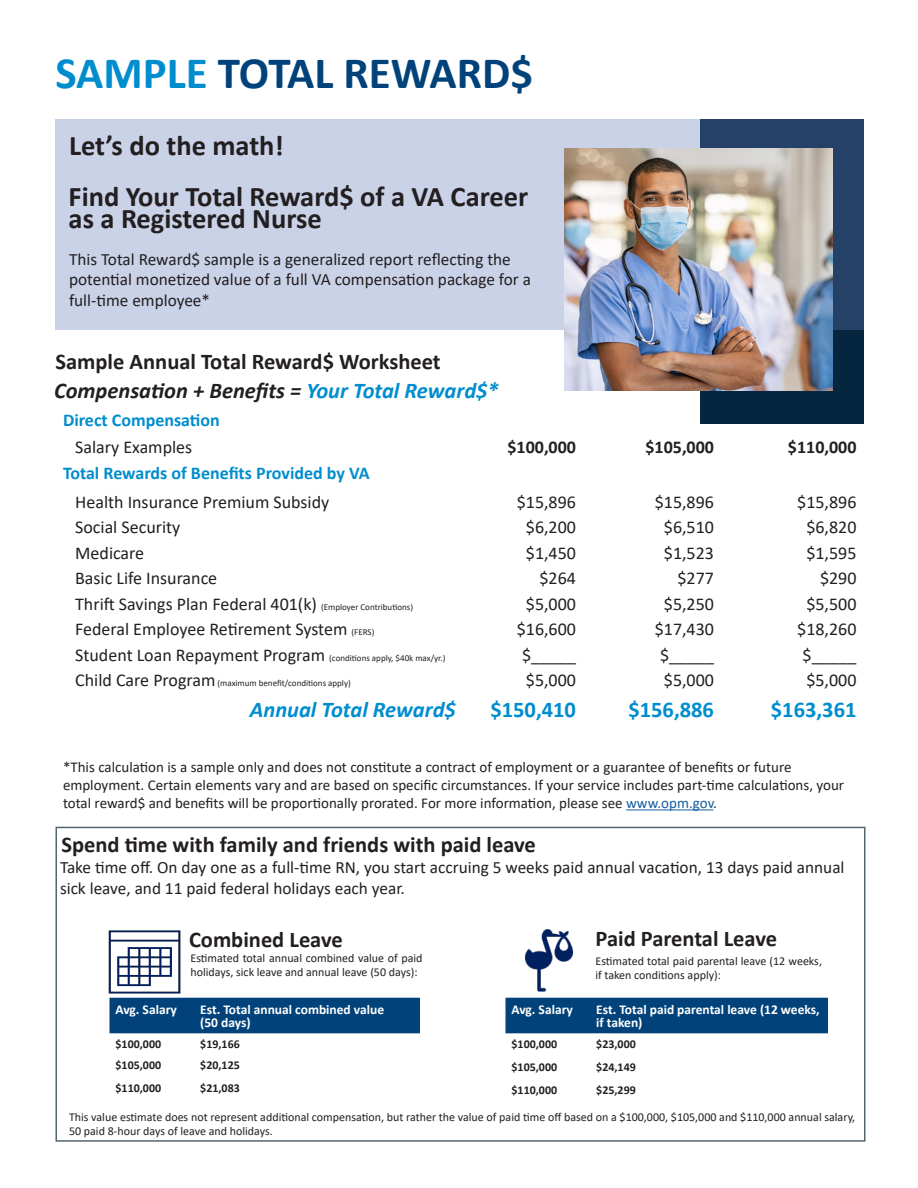
<style>
.page{position:relative;width:918px;height:1188px;background:#fff}
.page>*{position:absolute;margin:0;border:0;box-sizing:border-box;transform-origin:0 0}
.t1{font:700 45px "Calibri";color:#004279}
.t2{font:700 28.5px/50.7px "Calibri";color:#231f20}
.t3{font:700 22.5px "Calibri";color:#231f20}
.t4{font:italic 700 22.5px "Calibri";color:#231f20}
.t5{font:700 22.5px "Calibri";color:#008dce}
.t6{font:italic 700 22.5px "Calibri";color:#008dce}
.t7{font:18px "Calibri";color:#231f20}
.t8{font:700 18px "Calibri";color:#008dce}
.t9{font:700 18px "Calibri";color:#231f20}
.t10{font:17.25px/20.7px "Calibri";color:#231f20}
.t11{font:15px/18px "Calibri";color:#231f20}
.t12{font:700 13.5px/13.5px "Calibri";color:#fff}
.t13{font:12px/14.4px "Calibri";color:#231f20}
.t14{font:700 12px "Calibri";color:#231f20}
.t15{font:9px "Calibri";color:#231f20}
.s1{color:#008dce}
.s2{font-size:9px}
.s3{font-size:18px}
.s4{color:#175d9e}
</style>
<div class="page">
<img style="left:524px;top:929px;width:50px;height:63px">
<img style="left:108px;top:930px;width:81px;height:68px">
<div style="left:56px;top:827px;width:810px;height:315px;border:2px solid #53656e"></div>
<hr style="left:626px;top:809px;width:87px;height:1px;background:#175d9e">
<div style="left:700px;top:119px;width:164px;height:305px;background:#06253e"></div>
<svg style="left:56px;top:119px;width:808px;height:211px;background:#bac4db"></svg>
<img style="left:564px;top:148px;width:268px;height:242px">
<div style="left:110px;top:998px;width:310px;height:35px;background:#004279"></div>
<div style="left:506px;top:998px;width:322px;height:35px;background:#004279"></div>
<h1 class="t1" style="left:56px;top:41px;width:479px"><span class="s1">SAMPLE</span> TOTAL REWARD$</h1>
<h2 class="t2" style="left:69px;top:120px;width:461px">Let’s do the math!<br>Find Your Total Reward$ of a VA Career</h2>
<h2 class="t2" style="left:69px;top:193px;width:255px">as a Registered Nurse</h2>
<p class="t10" style="left:69px;top:248px;width:464px">This Total Reward$ sample is a generalized report reflecting the potential monetized value of a full VA compensation package for a full-time employee*</p>
<p class="t3" style="left:56px;top:346px;width:387px">Sample Annual Total Reward$ Worksheet</p>
<p class="t4" style="left:54px;top:374px;width:446px">Compensation + Benefits = <span class="s1">Your Total Reward$*</span></p>
<p class="t8" style="left:63px;top:408px;width:158px">Direct Compensation</p>
<p class="t7" style="left:75px;top:435px;width:119px">Salary Examples</p>
<p class="t9" style="left:507px;top:434px;width:70px">$100,000</p>
<p class="t9" style="left:645px;top:434px;width:70px">$105,000</p>
<p class="t9" style="left:788px;top:434px;width:70px">$110,000</p>
<p class="t8" style="left:63px;top:460px;width:308px">Total Rewards of Benefits Provided by VA</p>
<p class="t7" style="left:75px;top:489px;width:256px">Health Insurance Premium Subsidy</p>
<p class="t7" style="left:517px;top:489px;width:61px">$15,896</p>
<p class="t7" style="left:655px;top:489px;width:61px">$15,896</p>
<p class="t7" style="left:797px;top:489px;width:61px">$15,896</p>
<p class="t7" style="left:75px;top:515px;width:107px">Social Security</p>
<p class="t7" style="left:526px;top:515px;width:52px">$6,200</p>
<p class="t7" style="left:664px;top:515px;width:52px">$6,510</p>
<p class="t7" style="left:806px;top:515px;width:52px">$6,820</p>
<p class="t7" style="left:75px;top:540px;width:71px">Medicare</p>
<p class="t7" style="left:526px;top:540px;width:52px">$1,450</p>
<p class="t7" style="left:664px;top:540px;width:52px">$1,523</p>
<p class="t7" style="left:806px;top:540px;width:52px">$1,595</p>
<p class="t7" style="left:75px;top:566px;width:144px">Basic Life Insurance</p>
<p class="t7" style="left:540px;top:566px;width:38px">$264</p>
<p class="t7" style="left:678px;top:566px;width:38px">$277</p>
<p class="t7" style="left:820px;top:566px;width:38px">$290</p>
<p class="t7" style="left:75px;top:591px;width:339px">Thrift Savings Plan Federal 401(k) <span class="s2">(Employer Contributions)</span></p>
<p class="t7" style="left:526px;top:591px;width:52px">$5,000</p>
<p class="t7" style="left:664px;top:591px;width:52px">$5,250</p>
<p class="t7" style="left:806px;top:591px;width:52px">$5,500</p>
<p class="t7" style="left:75px;top:617px;width:301px">Federal Employee Retirement System <span class="s2">(FERS)</span></p>
<p class="t7" style="left:517px;top:617px;width:61px">$16,600</p>
<p class="t7" style="left:655px;top:617px;width:61px">$17,430</p>
<p class="t7" style="left:797px;top:617px;width:61px">$18,260</p>
<p class="t15" style="left:75px;top:652px;width:372px"><span class="s3">Student Loan Repayment Program</span> (conditions apply, $40k max/yr.)</p>
<p class="t7" style="left:522px;top:642px;width:55px">$_____</p>
<p class="t7" style="left:660px;top:642px;width:55px">$_____</p>
<p class="t7" style="left:803px;top:642px;width:55px">$_____</p>
<p class="t15" style="left:75px;top:677px;width:277px"><span class="s3">Child Care Program</span> (maximum benefit/conditions apply)</p>
<p class="t7" style="left:526px;top:668px;width:52px">$5,000</p>
<p class="t7" style="left:664px;top:668px;width:52px">$5,000</p>
<p class="t7" style="left:806px;top:668px;width:52px">$5,000</p>
<p class="t6" style="left:250px;top:693px;width:208px">Annual Total Reward$</p>
<p class="t5" style="left:490px;top:693px;width:87px">$150,410</p>
<p class="t5" style="left:628px;top:693px;width:87px">$156,886</p>
<p class="t5" style="left:771px;top:693px;width:87px">$163,361</p>
<p class="t11" style="left:63px;top:758px;width:783px">*This calculation is a sample only and does not constitute a contract of employment or a guarantee of benefits or future employment. Certain elements vary and are based on specific circumstances. If your service includes part-time calculations, your total reward$ and benefits will be proportionally prorated. For more information, please see <span class="s4">www.opm.gov</span>.</p>
<p class="t3" style="left:61px;top:829px;width:476px">Spend time with family and friends with paid leave</p>
<p class="t10" style="left:60px;top:857px;width:786px">Take time off. On day one as a full-time RN, you start accruing 5 weeks paid annual vacation, 13 days paid annual sick leave, and 11 paid federal holidays each year.</p>
<p class="t3" style="left:189px;top:924px;width:155px">Combined Leave</p>
<p class="t3" style="left:596px;top:922px;width:183px">Paid Parental Leave</p>
<p class="t13" style="left:596px;top:953px;width:228px">Estimated total paid parental leave (12 weeks, if taken conditions apply):</p>
<p class="t13" style="left:190px;top:950px;width:234px">Estimated total annual combined value of paid holidays, sick leave and annual leave (50 days):</p>
<p class="t12" style="left:116px;top:1002px;width:63px">Avg. Salary</p>
<p class="t12" style="left:200px;top:1002px;width:185px">Est. Total annual combined value (50 days)</p>
<p class="t14" style="left:116px;top:1036px;width:47px">$100,000</p>
<p class="t14" style="left:200px;top:1036px;width:41px">$19,166</p>
<p class="t14" style="left:116px;top:1057px;width:47px">$105,000</p>
<p class="t14" style="left:200px;top:1057px;width:41px">$20,125</p>
<p class="t14" style="left:116px;top:1080px;width:47px">$110,000</p>
<p class="t14" style="left:200px;top:1080px;width:41px">$21,083</p>
<p class="t12" style="left:512px;top:1002px;width:63px">Avg. Salary</p>
<p class="t12" style="left:596px;top:1002px;width:225px">Est. Total paid parental leave (12 weeks, if taken)</p>
<p class="t14" style="left:512px;top:1036px;width:47px">$100,000</p>
<p class="t14" style="left:596px;top:1036px;width:41px">$23,000</p>
<p class="t14" style="left:512px;top:1059px;width:47px">$105,000</p>
<p class="t14" style="left:596px;top:1059px;width:41px">$24,149</p>
<p class="t14" style="left:512px;top:1081px;width:47px">$110,000</p>
<p class="t14" style="left:596px;top:1081px;width:41px">$25,299</p>
<p class="t13" style="left:69px;top:1109px;width:788px">This value estimate does not represent additional compensation, but rather the value of paid time off based on a $100,000, $105,000 and $110,000 annual salary,<br>50 paid 8-hour days of leave and holidays.</p>
</div>
